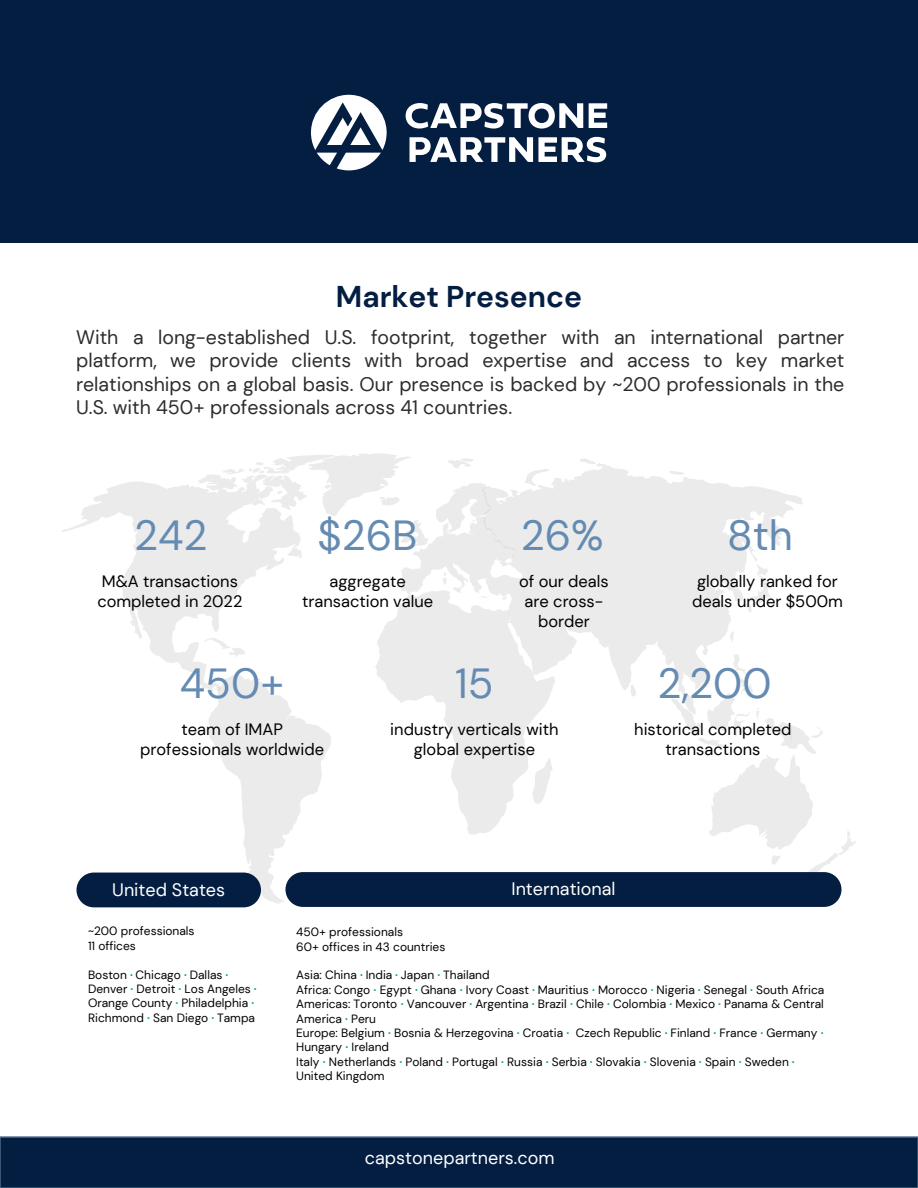
<style>
.page{position:relative;width:918px;height:1188px;background:#fff}
.page>*{position:absolute;margin:0;border:0;box-sizing:border-box;transform-origin:0 0}
.t1{font:42px "DM Sans";color:#658bb2}
.t2{font:700 30px "DM Sans";color:#041e42}
.t3{font:19.5px/23.4px "DM Sans";color:#2e2c2c;text-align:justify}
.t4{font:18px "DM Sans";color:#fff}
.t5{font:16.5px/19.8px "DM Sans";color:#000;text-align:center}
.t6{font:12px/14.4px "DM Sans";color:#000}
.s1{font-weight:700;color:#00b050}
</style>
<div class="page">
<div style="left:0;top:0;width:918px;height:243px;background:#041e42"></div>
<svg style="left:709px;top:727px;width:147px;height:146px"></svg>
<svg style="left:207px;top:693px;width:124px;height:211px"></svg>
<svg style="left:517px;top:458px;width:286px;height:292px;fill:#ebebeb"></svg>
<svg style="left:412px;top:458px;width:105px;height:131px"></svg>
<svg style="left:391px;top:589px;width:165px;height:246px;fill:#ebebeb"></svg>
<svg style="left:61px;top:453px;width:351px;height:240px"></svg>
<div style="left:285px;top:872px;width:557px;height:35px;background:#041e42;border-radius:17px"></div>
<div style="left:76px;top:873px;width:185px;height:34px;background:#041e42;border-radius:17px"></div>
<svg style="left:311px;top:95px;width:296px;height:75px"></svg>
<div style="left:0;top:1137px;width:918px;height:51px;background:#041e42"></div>
<div style="left:0;top:1136px;width:918px;height:52px;border:2px solid #486582"></div>
<p class="t2" style="left:336px;top:278px;width:247px">Market Presence</p>
<p class="t3" style="left:76px;top:325px;width:770px">With a long-established U.S. footprint, together with an international partner platform, we provide clients with broad expertise and access to key market relationships on a global basis. Our presence is backed by ~200 professionals in the U.S. with 450+ professionals across 41 countries.</p>
<p class="t1" style="left:134px;top:509px;width:75px">242</p>
<p class="t5" style="left:102px;top:571px;width:138px">M&amp;A transactions</p>
<p class="t5" style="left:97px;top:591px;width:147px">completed in 2022</p>
<p class="t1" style="left:317px;top:509px;width:102px">$26B</p>
<p class="t5" style="left:302px;top:571px;width:133px">aggregate transaction value</p>
<p class="t1" style="left:521px;top:509px;width:85px">26%</p>
<p class="t5" style="left:519px;top:571px;width:91px">of our deals are cross&shy;border</p>
<p class="t1" style="left:180px;top:657px;width:106px">450+</p>
<p class="t5" style="left:140px;top:719px;width:185px">team of IMAP professionals worldwide</p>
<p class="t1" style="left:455px;top:657px;width:40px">15</p>
<p class="t5" style="left:390px;top:719px;width:170px">industry verticals with global expertise</p>
<p class="t1" style="left:727px;top:509px;width:67px">8th</p>
<p class="t5" style="left:692px;top:571px;width:152px">globally ranked for deals under $500m</p>
<p class="t1" style="left:658px;top:657px;width:115px">2,200</p>
<p class="t5" style="left:634px;top:719px;width:159px">historical completed transactions</p>
<p class="t4" style="left:112px;top:878px;width:114px">United States</p>
<p class="t4" style="left:512px;top:878px;width:105px">International</p>
<p class="t6" style="left:88px;top:924px;width:108px">~200 professionals</p>
<p class="t6" style="left:88px;top:938px;width:49px">11 offices</p>
<p class="t6" style="left:88px;top:967px;width:170px">Boston <span class="s1">·</span> Chicago <span class="s1">·</span> Dallas <span class="s1">·<br></span>Denver <span class="s1">·</span> Detroit <span class="s1">·</span> Los Angeles <span class="s1">·<br></span>Orange County <span class="s1">·</span> Philadelphia <span class="s1">·<br></span>Richmond <span class="s1">·</span> San Diego <span class="s1">·</span> Tampa</p>
<p class="t6" style="left:296px;top:925px;width:108px">450+ professionals</p>
<p class="t6" style="left:296px;top:939px;width:151px">60+ offices in 43 countries</p>
<p class="t6" style="left:296px;top:968px;width:195px">Asia: China <span class="s1">·</span> India <span class="s1">·</span> Japan <span class="s1">·</span> Thailand</p>
<p class="t6" style="left:296px;top:982px;width:530px">Africa: Congo <span class="s1">·</span> Egypt <span class="s1">·</span> Ghana <span class="s1">·</span> Ivory Coast <span class="s1">·</span> Mauritius <span class="s1">·</span> Morocco <span class="s1">·</span> Nigeria <span class="s1">·</span> Senegal <span class="s1">·</span> South Africa</p>
<p class="t6" style="left:296px;top:997px;width:529px">Americas: Toronto <span class="s1">·</span> Vancouver <span class="s1">·</span> Argentina <span class="s1">·</span> Brazil <span class="s1">·</span> Chile <span class="s1">·</span> Colombia <span class="s1">·</span> Mexico <span class="s1">·</span> Panama &amp; Central<br>America <span class="s1">·</span> Peru</p>
<p class="t6" style="left:296px;top:1026px;width:529px">Europe: Belgium <span class="s1">·</span> Bosnia &amp; Herzegovina <span class="s1">·</span> Croatia <span class="s1">·</span> Czech Republic <span class="s1">·</span> Finland <span class="s1">·</span> France <span class="s1">·</span> Germany <span class="s1">·<br></span>Hungary <span class="s1">·</span> Ireland</p>
<p class="t6" style="left:296px;top:1054px;width:500px">Italy <span class="s1">·</span> Netherlands <span class="s1">·</span> Poland <span class="s1">·</span> Portugal <span class="s1">·</span> Russia <span class="s1">·</span> Serbia <span class="s1">·</span> Slovakia <span class="s1">·</span> Slovenia <span class="s1">·</span> Spain <span class="s1">·</span> Sweden <span class="s1">·<br></span>United Kingdom</p>
<p class="t4" style="left:365px;top:1147px;width:191px">capstonepartners.com</p>
</div>
